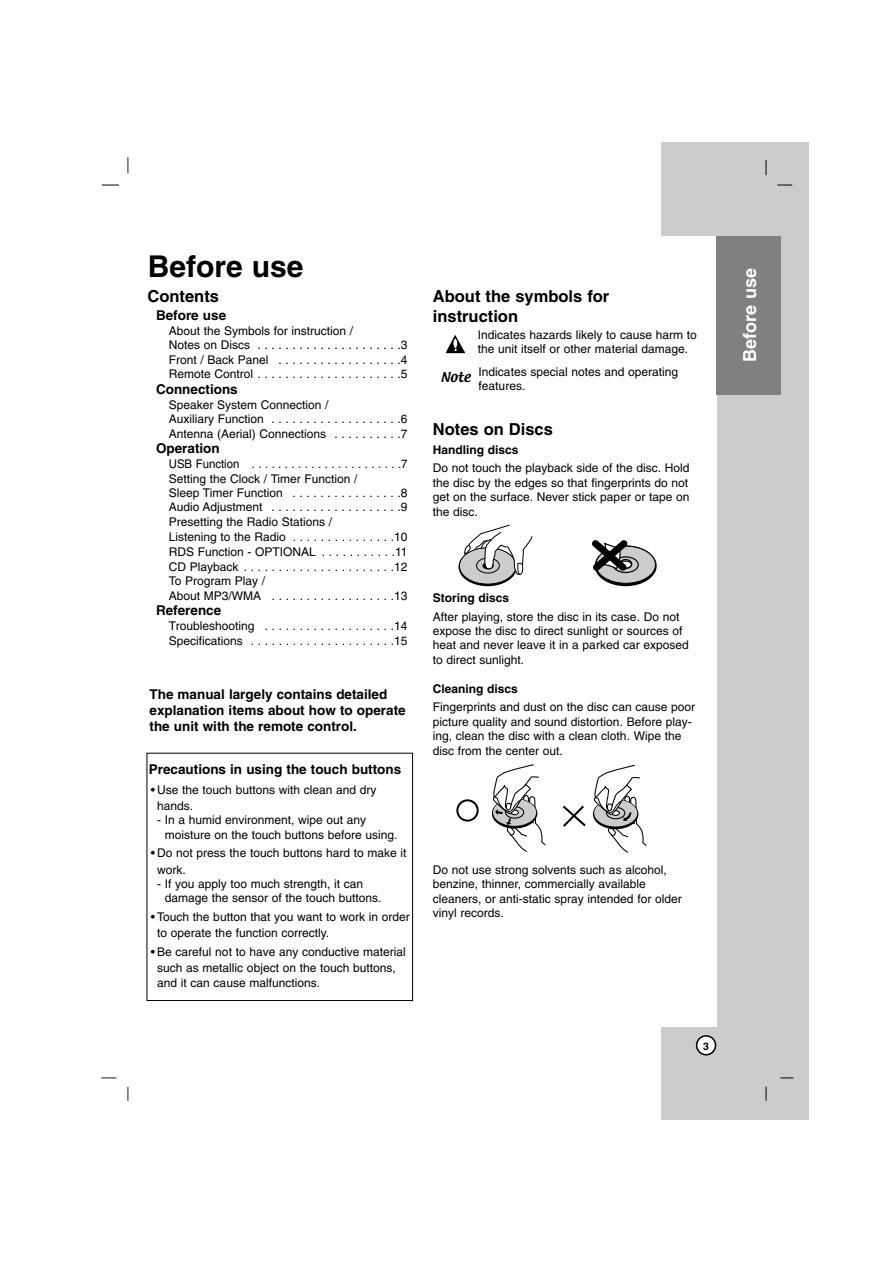
<style>
.page{position:relative;width:893px;height:1263px;background:#fff}
.page>*{position:absolute;margin:0;border:0;box-sizing:border-box;transform-origin:0 0}
.t1{font:700 30px "Helvetica";color:#000}
.t2{font:700 18px "Helvetica";color:#fff}
.t3{font:700 16.5px/19.8px "Helvetica";color:#000}
.t4{font:700 13.5px/16.2px "Helvetica";color:#000}
.t5{font:12px/14.4px "Helvetica";color:#000}
.t6{font:12px/14.5px "Helvetica";color:#000;scale:.95 1}
.t7{font:700 12px "Helvetica";color:#000}
.t8{font:12px "Textile";color:#000}
.t9{font:700 10.5px "Helvetica";color:#000}
</style>
<div class="page">
<svg style="left:127px;top:157px;width:1px;height:16px"></svg>
<svg style="left:101px;top:1078px;width:15px;height:1px"></svg>
<svg style="left:127px;top:1087px;width:1px;height:14px"></svg>
<div style="left:661px;top:143px;width:147px;height:977px;background:#ccc"></div>
<div style="left:581px;top:237px;width:135px;height:790px;background:#fff"></div>
<svg style="left:695px;top:1035px;width:21px;height:20px"></svg>
<svg style="left:102px;top:185px;width:17px;height:1px"></svg>
<svg style="left:780px;top:1078px;width:13px;height:1px"></svg>
<svg style="left:765px;top:1087px;width:1px;height:14px"></svg>
<svg style="left:765px;top:160px;width:1px;height:16px"></svg>
<svg style="left:777px;top:185px;width:15px;height:1px"></svg>
<div style="left:716px;top:236px;width:64px;height:158px;background:#808080"></div>
<svg style="left:445px;top:335px;width:20px;height:18px"></svg>
<svg style="left:458px;top:548px;width:59px;height:38px"></svg>
<svg style="left:459px;top:547px;width:57px;height:38px"></svg>
<svg style="left:464px;top:524px;width:69px;height:52px"></svg>
<svg style="left:594px;top:545px;width:62px;height:41px"></svg>
<svg style="left:595px;top:546px;width:61px;height:38px"></svg>
<div style="left:612px;top:556px;width:26px;height:17px;border:1px solid #000;border-radius:50%"></div>
<div style="left:619px;top:561px;width:13px;height:8px;background:#fff;border:1px solid #000;border-radius:50%"></div>
<div style="left:619px;top:559px;width:13px;height:10px;border:1px solid #000;border-radius:50%"></div>
<svg style="left:592px;top:540px;width:35px;height:34px"></svg>
<svg style="left:492px;top:764px;width:54px;height:88px"></svg>
<svg style="left:456px;top:799px;width:22px;height:23px"></svg>
<svg style="left:562px;top:806px;width:23px;height:21px"></svg>
<svg style="left:594px;top:764px;width:53px;height:89px"></svg>
<div style="left:146px;top:753px;width:267px;height:248px;border:1px solid #000"></div>
<h1 class="t1" style="left:148px;top:255px;width:157px">Before use</h1>
<h3 class="t3" style="left:147px;top:288px;width:73px">Contents</h3>
<p class="t4" style="left:156px;top:308px;width:72px">Before use</p>
<p class="t5" style="left:169px;top:325px;width:240px">About the Symbols for instruction /<br>Notes on Discs . . . . . . . . . . . . . . . . . . . . .3<br>Front / Back Panel . . . . . . . . . . . . . . . . . .4<br>Remote Control . . . . . . . . . . . . . . . . . . . . .5</p>
<p class="t4" style="left:156px;top:382px;width:83px">Connections</p>
<p class="t5" style="left:169px;top:399px;width:240px">Speaker System Connection /<br>Auxiliary Function . . . . . . . . . . . . . . . . . . .6<br>Antenna (Aerial) Connections . . . . . . . . . .7</p>
<p class="t4" style="left:156px;top:442px;width:65px">Operation</p>
<p class="t6" style="left:169px;top:458px;width:253px">USB Function . . . . . . . . . . . . . . . . . . . . . . .7<br>Setting the Clock / Timer Function /<br>Sleep Timer Function . . . . . . . . . . . . . . . .8<br>Audio Adjustment . . . . . . . . . . . . . . . . . . .9<br>Presetting the Radio Stations /<br>Listening to the Radio . . . . . . . . . . . . . . .10<br>RDS Function - OPTIONAL . . . . . . . . . . .11<br>CD Playback . . . . . . . . . . . . . . . . . . . . . .12<br>To Program Play /<br>About MP3/WMA . . . . . . . . . . . . . . . . . .13</p>
<p class="t4" style="left:156px;top:604px;width:67px">Reference</p>
<p class="t5" style="left:169px;top:620px;width:240px">Troubleshooting . . . . . . . . . . . . . . . . . . .14<br>Specifications . . . . . . . . . . . . . . . . . . . . .15</p>
<p class="t4" style="left:149px;top:687px;width:258px">The manual largely contains detailed explanation items about how to operate the unit with the remote control.</p>
<p class="t4" style="left:149px;top:763px;width:254px">Precautions in using the touch buttons</p>
<p class="t5" style="left:157px;top:782px;width:221px;line-height:16.2px;text-indent:-6px">• Use the touch buttons with clean and dry hands.</p>
<p class="t5" style="left:165px;top:814px;width:234px;text-indent:-8px">- In a humid environment, wipe out any moisture on the touch buttons before using.</p>
<p class="t5" style="left:157px;top:846px;width:251px;line-height:16.2px;text-indent:-6px">• Do not press the touch buttons hard to make it work.</p>
<p class="t5" style="left:165px;top:878px;width:218px;text-indent:-8px">- If you apply too much strength, it can damage the sensor of the touch buttons.</p>
<p class="t5" style="left:157px;top:910px;width:254px;line-height:16.2px;text-indent:-6px">• Touch the button that you want to work in order to operate the function correctly.</p>
<p class="t5" style="left:151px;top:945px;width:256px;line-height:16.2px;text-align:center">• Be careful not to have any conductive material such as metallic object on the touch buttons,</p>
<p class="t5" style="left:157px;top:976px;width:164px">and it can cause malfunctions.</p>
<h3 class="t3" style="left:433px;top:288px;width:178px">About the symbols for instruction</h3>
<p class="t5" style="left:478px;top:328px;width:220px">Indicates hazards likely to cause harm to the unit itself or other material damage.</p>
<p class="t5" style="left:478px;top:366px;width:201px">Indicates special notes and operating features.</p>
<h3 class="t3" style="left:433px;top:421px;width:122px">Notes on Discs</h3>
<p class="t7" style="left:433px;top:445px;width:87px">Handling discs</p>
<p class="t5" style="left:433px;top:462px;width:258px;text-align:justify">Do not touch the playback side of the disc. Hold the disc by the edges so that fingerprints do not get on the surface. Never stick paper or tape on the disc.</p>
<p class="t8" style="left:441px;top:370px;width:31px">Note</p>
<p class="t7" style="left:433px;top:593px;width:78px">Storing discs</p>
<p class="t5" style="left:433px;top:610px;width:257px">After playing, store the disc in its case. Do not expose the disc to direct sunlight or sources of heat and never leave it in a parked car exposed to direct sunlight.</p>
<p class="t7" style="left:433px;top:684px;width:87px">Cleaning discs</p>
<p class="t5" style="left:433px;top:701px;width:264px">Fingerprints and dust on the disc can cause poor picture quality and sound distortion. Before play&shy;ing, clean the disc with a clean cloth. Wipe the disc from the center out.</p>
<p class="t5" style="left:433px;top:864px;width:250px">Do not use strong solvents such as alcohol, benzine, thinner, commercially available cleaners, or anti-static spray intended for older vinyl records.</p>
<p class="t9" style="left:703px;top:1042px;width:7px">3</p>
<h2 class="t2" style="left:743px;top:362px;width:95px;rotate:-90deg">Before use</h2>
</div>
